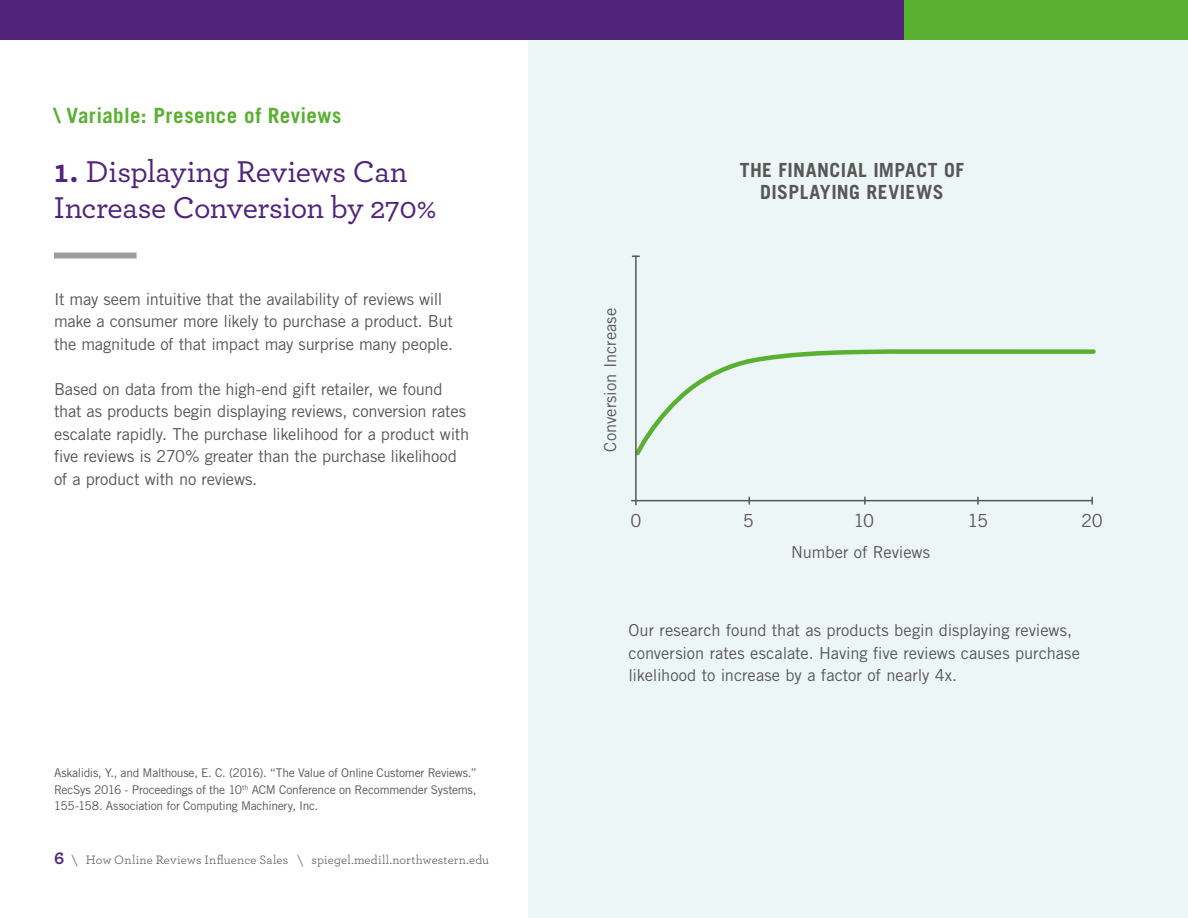
<style>
.page{position:relative;width:1188px;height:918px;background:#fff}
.page>*{position:absolute;margin:0;border:0;box-sizing:border-box;transform-origin:0 0}
.t1{font:500 31.5px/36px "Archer";letter-spacing:-.015em;color:#51247a}
.t2{font:700 21px "Trade Gothic LT Std";letter-spacing:.02em;color:#5ab031}
.t3{font:700 19.5px/22.5px "Trade Gothic LT Std";letter-spacing:.025em;color:#575756;text-align:center}
.t4{font:18px "Trade Gothic LT Std";color:#575756}
.t5{font:16.5px/22.5px "Trade Gothic LT Std";letter-spacing:-.01em;color:#575756}
.t6{font:12.75px "Archer";letter-spacing:.015em;color:#575756}
.t7{font:12px/16.5px "Trade Gothic LT Std";letter-spacing:-.02em;color:#575756;text-align:justify}
.s1{font-weight:700;font-size:33px}
.s2{font-weight:700;font-size:18px;color:#51247a}
</style>
<div class="page">
<div style="left:845px;top:0;width:343px;height:40px;background:#5ab031"></div>
<div style="left:0;top:0;width:904px;height:40px;background:#51247a"></div>
<div style="left:54px;top:252px;width:83px;height:6px;background:#9d9d9c"></div>
<div style="left:528px;top:40px;width:660px;height:878px;background:#ecf6f7"></div>
<hr style="left:632px;top:500px;width:460px;height:1px;background:#575756">
<svg style="left:1091px;top:497px;width:2px;height:7px"></svg>
<svg style="left:637px;top:349px;width:459px;height:107px"></svg>
<hr style="left:635px;top:256px;width:2px;height:249px;background:#575756">
<svg style="left:748px;top:497px;width:2px;height:7px"></svg>
<svg style="left:864px;top:497px;width:2px;height:7px"></svg>
<svg style="left:977px;top:497px;width:2px;height:7px"></svg>
<p class="t2" style="left:54px;top:103px;width:289px">\ Variable: Presence of Reviews</p>
<h1 class="t1" style="left:54px;top:151px;width:384px"><span class="s1">1.</span> Displaying Reviews Can<br>Increase Conversion by 270%</h1>
<p class="t3" style="left:740px;top:158px;width:226px">THE FINANCIAL IMPACT OF<br>DISPLAYING REVIEWS</p>
<p class="t5" style="left:54px;top:287px;width:401px">It may seem intuitive that the availability of reviews will make a consumer more likely to purchase a product. But the magnitude of that impact may surprise many people.</p>
<p class="t5" style="left:54px;top:377px;width:417px">Based on data from the high-end gift retailer, we found that as products begin displaying reviews, conversion rates escalate rapidly. The purchase likelihood for a product with five reviews is 270% greater than the purchase likelihood of a product with no reviews.</p>
<p class="t7" style="left:54px;top:764px;width:424px">Askalidis, Y., and Malthouse, E. C. (2016). “The Value of Online Customer Reviews.” RecSys 2016 - Proceedings of the 10<sup>th</sup> ACM Conference on Recommender Systems, 155-158. Association for Computing Machinery, Inc.</p>
<p class="t6" style="left:54px;top:851px;width:437px"><span class="s2">6</span> \ How Online Reviews Influence Sales \ spiegel.medill.northwestern.edu</p>
<p class="t5" style="left:599px;top:452px;width:145px;rotate:-90deg">Conversion Increase</p>
<p class="t4" style="left:630px;top:510px;width:12px">0</p>
<p class="t4" style="left:743px;top:510px;width:12px">5</p>
<p class="t4" style="left:854px;top:510px;width:22px">10</p>
<p class="t4" style="left:968px;top:510px;width:22px">15</p>
<p class="t4" style="left:1081px;top:510px;width:23px">20</p>
<p class="t5" style="left:791px;top:541px;width:140px">Number of Reviews</p>
<p class="t5" style="left:629px;top:619px;width:453px">Our research found that as products begin displaying reviews, conversion rates escalate. Having five reviews causes purchase likelihood to increase by a factor of nearly 4x.</p>
</div>
